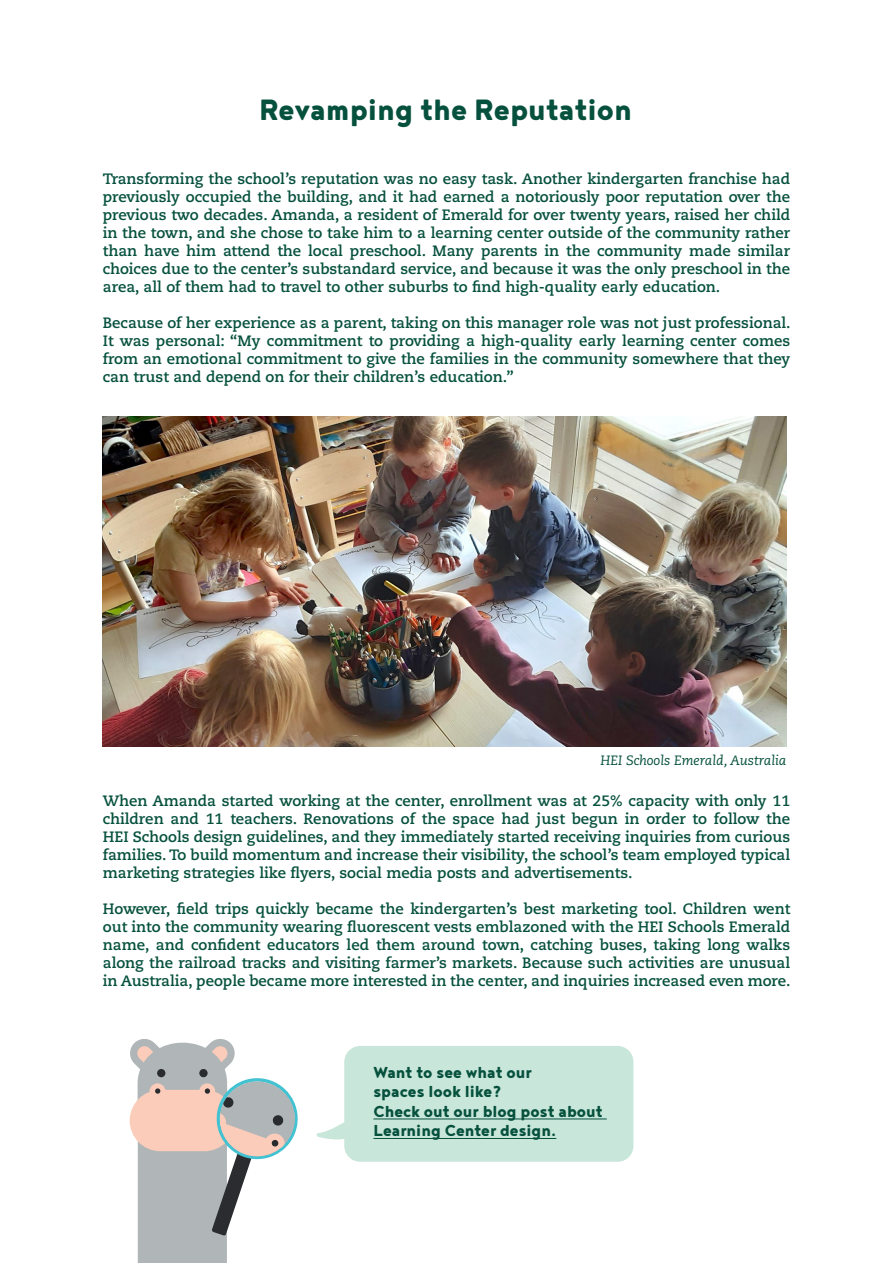
<style>
.page{position:relative;width:893px;height:1263px;background:#fff}
.page>*{position:absolute;margin:0;border:0;box-sizing:border-box;transform-origin:0 0}
.t1{font:800 36px "Noyh";color:#06513d}
.t2{font:800 19.5px/19.5px "Noyh";color:#06513d}
.t3{font:700 15px/18px "Caecilia LT Std";color:#06513d;text-align:justify}
.t4{font:italic 13.5px "Caecilia LT Std";color:#06513d}
</style>
<div class="page">
<img style="left:103px;top:417px;width:683px;height:329px">
<div style="left:344px;top:1046px;width:289px;height:116px;background:#c9e6da;border-radius:16px"></div>
<hr style="left:373px;top:1118px;width:234px;height:1px;background:#06513d">
<hr style="left:373px;top:1138px;width:183px;height:1px;background:#06513d">
<svg style="left:316px;top:1120px;width:29px;height:22px"></svg>
<svg style="left:129px;top:1039px;width:169px;height:224px"></svg>
<p class="t1" style="left:259px;top:88px;width:374px">Revamping the Reputation</p>
<p class="t3" style="left:103px;top:170px;width:689px">Transforming the school’s reputation was no easy task. Another kindergarten franchise had previously occupied the building, and it had earned a notoriously poor reputation over the previous two decades. Amanda, a resident of Emerald for over twenty years, raised her child in the town, and she chose to take him to a learning center outside of the community rather than have him attend the local preschool. Many parents in the community made similar choices due to the center’s substandard service, and because it was the only preschool in the area, all of them had to travel to other suburbs to find high-quality early education.</p>
<p class="t3" style="left:103px;top:314px;width:689px">Because of her experience as a parent, taking on this manager role was not just professional.<br>It was personal: “My commitment to providing a high-quality early learning center comes from an emotional commitment to give the families in the community somewhere that they can trust and depend on for their children’s education.”</p>
<p class="t4" style="left:600px;top:752px;width:188px">HEI Schools Emerald, Australia</p>
<p class="t3" style="left:103px;top:792px;width:689px">When Amanda started working at the center, enrollment was at 25% capacity with only 11 children and 11 teachers. Renovations of the space had just begun in order to follow the HEI Schools design guidelines, and they immediately started receiving inquiries from curious families. To build momentum and increase their visibility, the school’s team employed typical marketing strategies like flyers, social media posts and advertisements.</p>
<p class="t3" style="left:103px;top:900px;width:689px">However, field trips quickly became the kindergarten’s best marketing tool. Children went out into the community wearing fluorescent vests emblazoned with the HEI Schools Emerald name, and confident educators led them around town, catching buses, taking long walks along the railroad tracks and visiting farmer’s markets. Because such activities are unusual in Australia, people became more interested in the center, and inquiries increased even more.</p>
<p class="t2" style="left:373px;top:1062px;width:160px">Want to see what our</p>
<p class="t2" style="left:373px;top:1081px;width:130px">spaces look like?</p>
<p class="t2" style="left:373px;top:1101px;width:231px">Check out our blog post about<br>Learning Center design.</p>
</div>
